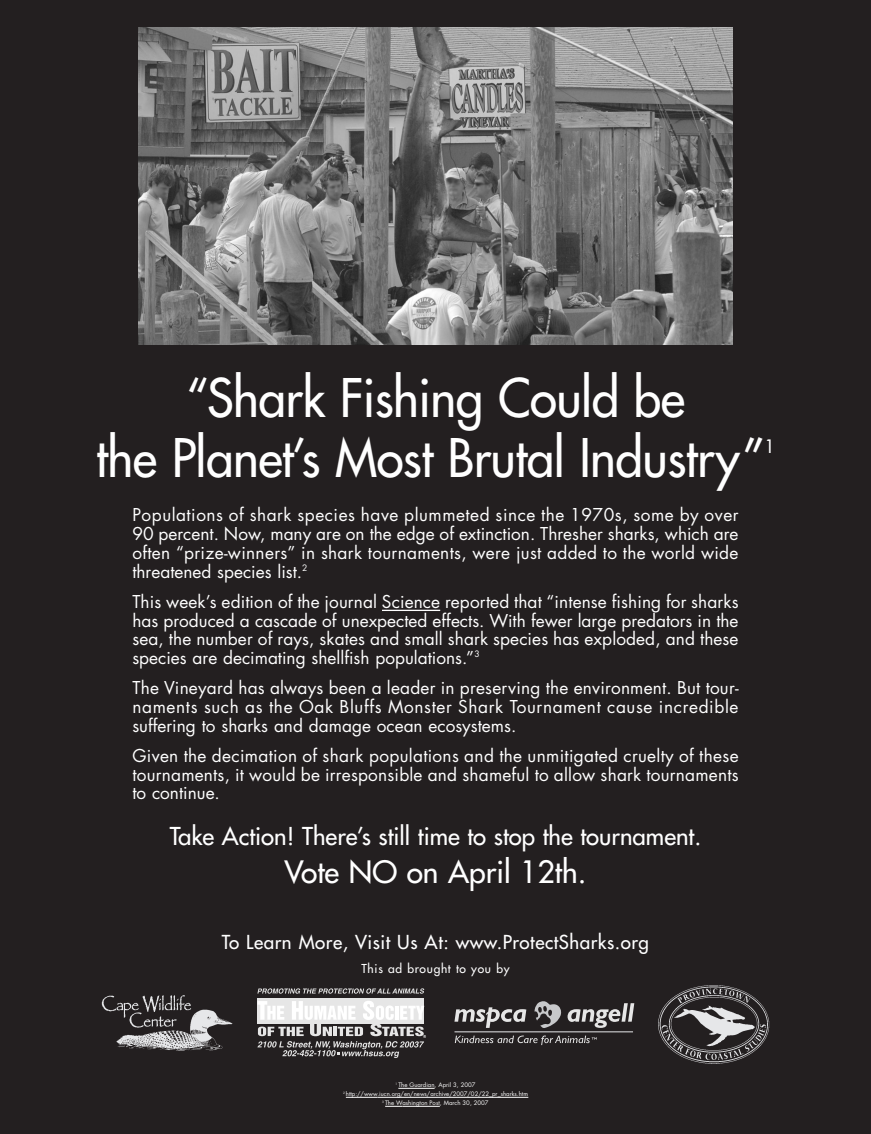
<style>
.page{position:relative;width:871px;height:1134px;background:#231f20}
.page>*{position:absolute;margin:0;border:0;box-sizing:border-box;transform-origin:0 0}
.t1{font:51.75px/60px "Futura";letter-spacing:-.01em;color:#fff;text-align:center;scale:.96 1}
.t2{font:30px "Futura";color:#fff}
.t3{font:24px "Futura";color:#fff}
.t4{font:18.75px "Futura";letter-spacing:.03em;color:#fff}
.t5{font:18px "Futura";color:#fff;scale:.96 1}
.t6{font:17.25px/18.8px "Futura";color:#fff;text-align:justify}
.t7{font:12px "Futura";letter-spacing:.06em;color:#fff}
.t8{font:6px/9px "Futura";color:#fff;text-align:center}
</style>
<div class="page">
<svg style="left:454px;top:1007px;width:72px;height:21px"></svg>
<svg style="left:534px;top:1001px;width:100px;height:27px"></svg>
<hr style="left:454px;top:1032px;width:179px;height:1px;background:#e6e7e9">
<svg style="left:455px;top:1036px;width:142px;height:9px"></svg>
<img style="left:138px;top:27px;width:594px;height:317px">
<hr style="left:382px;top:610px;width:58px;height:1px;background:#fff">
<img style="left:101px;top:995px;width:132px;height:56px">
<img style="left:658px;top:985px;width:112px;height:79px">
<hr style="left:398px;top:1088px;width:37px;height:1px;background:#fff">
<hr style="left:346px;top:1097px;width:31px;height:1px;background:#fff">
<hr style="left:377px;top:1097px;width:151px;height:1px;background:#fff">
<svg style="left:385px;top:1106px;width:17px;height:1px"></svg>
<hr style="left:402px;top:1106px;width:38px;height:1px;background:#fff">
<div style="left:257px;top:998px;width:167px;height:26px;background:#e6e6e6"></div>
<svg style="left:257px;top:1001px;width:169px;height:57px"></svg>
<svg style="left:257px;top:988px;width:167px;height:6px"></svg>
<h1 class="t1" style="left:96px;top:372px;width:698px">“Shark Fishing Could be<br>the Planet’s Most Brutal Industry”</h1>
<p class="t5" style="left:765px;top:438px;width:12px">1</p>
<p class="t6" style="left:132px;top:507px;width:608px">Populations of shark species have plummeted since the 1970s, some by over 90 percent. Now, many are on the edge of extinction. Thresher sharks, which are often “prize-winners” in shark tournaments, were just added to the world wide threatened species list.<sup>2</sup></p>
<p class="t6" style="left:132px;top:594px;width:608px">This week’s edition of the journal Science reported that “intense fishing for sharks has produced a cascade of unexpected effects. With fewer large predators in the sea, the number of rays, skates and small shark species has exploded, and these species are decimating shellfish populations.”<sup>3</sup></p>
<p class="t6" style="left:132px;top:680px;width:608px">The Vineyard has always been a leader in preserving the environment. But tour&shy;naments such as the Oak Bluffs Monster Shark Tournament cause incredible suffering to sharks and damage ocean ecosystems.</p>
<p class="t6" style="left:132px;top:748px;width:608px">Given the decimation of shark populations and the unmitigated cruelty of these tournaments, it would be irresponsible and shameful to allow shark tournaments to continue.</p>
<h3 class="t3" style="left:170px;top:824px;width:533px">Take Action! There’s still time to stop the tournament.</h3>
<h2 class="t2" style="left:284px;top:857px;width:304px">Vote NO on April 12th.</h2>
<p class="t4" style="left:222px;top:933px;width:429px">To Learn More, Visit Us At: www.ProtectSharks.org</p>
<p class="t7" style="left:361px;top:962px;width:150px">This ad brought to you by</p>
<p class="t8" style="left:343px;top:1081px;width:186px"><sup>1</sup> The Guardian, April 3, 2007<br><sup>2</sup> http://www.iucn.org/en/news/archive/2007/02/22_pr_sharks.htm<br><sup>3</sup> The Washington Post, March 30, 2007</p>
</div>
